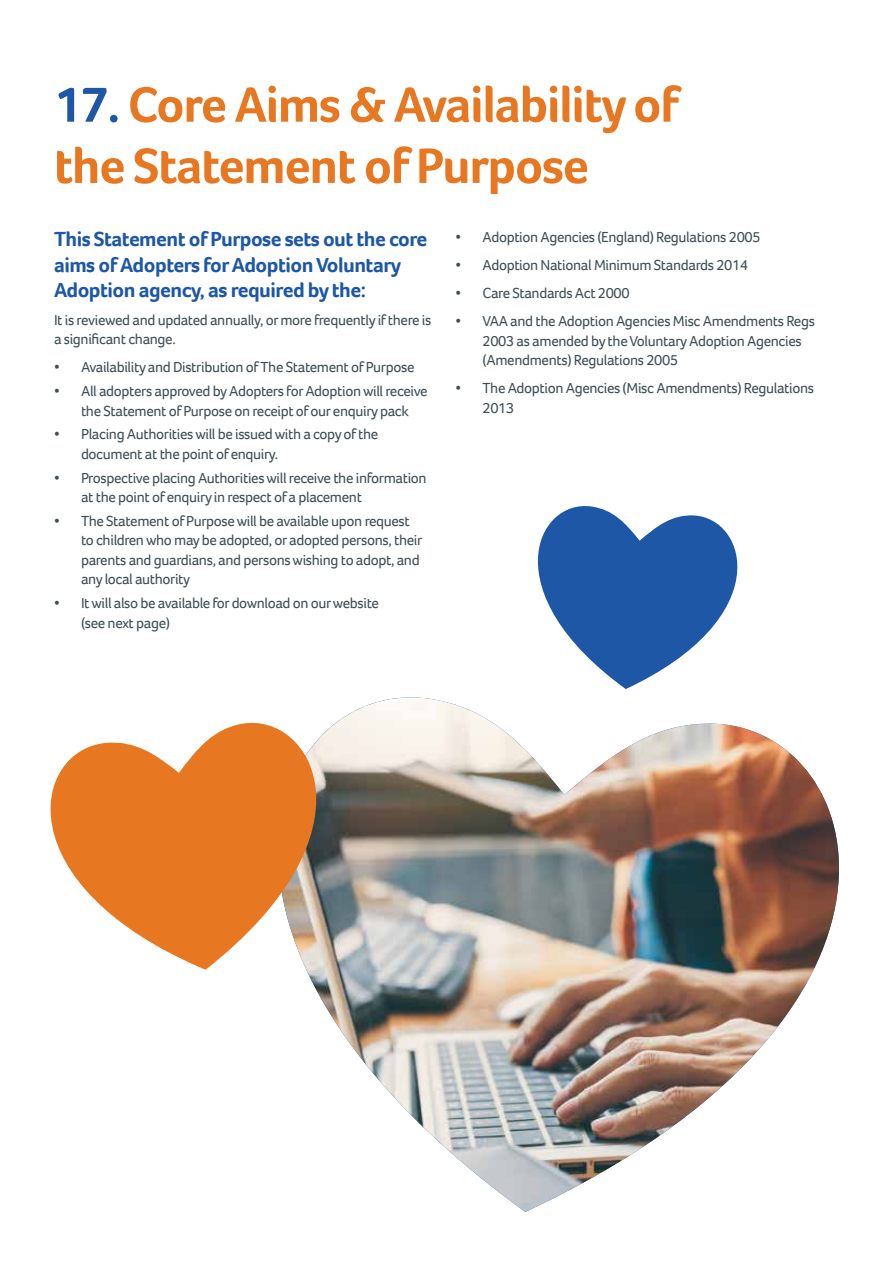
<style>
.page{position:relative;width:893px;height:1263px;background:#fff}
.page>*{position:absolute;margin:0;border:0;box-sizing:border-box;transform-origin:0 0}
.t1{font:700 51px/61.2px "Foco";letter-spacing:-.025em;color:#e87722}
.t2{font:700 21px/25.2px "Foco";letter-spacing:-.025em;color:#1d57a5}
.t3{font:15px/19.5px "Foco";letter-spacing:-.025em;color:#3f4e55}
.s1{color:#1d57a5}
</style>
<div class="page">
<img style="left:306px;top:697px;width:533px;height:515px">
<svg style="left:537px;top:506px;width:201px;height:183px;fill:#1d57a5"></svg>
<svg style="left:50px;top:711px;width:330px;height:259px;fill:#e87722"></svg>
<h1 class="t1" style="left:54px;top:73px;width:627px"><span class="s1">17.</span> Core Aims &amp; Availability of the Statement of Purpose</h1>
<h2 class="t2" style="left:54px;top:227px;width:375px">This Statement of Purpose sets out the core aims of Adopters for Adoption Voluntary<br>Adoption agency, as required by the:</h2>
<p class="t3" style="left:54px;top:310px;width:379px">It is reviewed and updated annually, or more frequently if there is a significant change.</p>
<p class="t3" style="left:54px;top:357px;width:362px">• Availability and Distribution of The Statement of Purpose</p>
<p class="t3" style="left:54px;top:381px;width:375px;text-align:center">• All adopters approved by Adopters for Adoption will receive the Statement of Purpose on receipt of our enquiry pack</p>
<p class="t3" style="left:81px;top:424px;width:299px;text-indent:-27px">• Placing Authorities will be issued with a copy of the document at the point of enquiry.</p>
<p class="t3" style="left:81px;top:468px;width:347px;text-indent:-27px">• Prospective placing Authorities will receive the information at the point of enquiry in respect of a placement</p>
<p class="t3" style="left:81px;top:511px;width:343px;text-indent:-27px">• The Statement of Purpose will be available upon request to children who may be adopted, or adopted persons, their parents and guardians, and persons wishing to adopt, and any local authority</p>
<p class="t3" style="left:81px;top:593px;width:299px;text-indent:-27px">• It will also be available for download on our website (see next page)</p>
<p class="t3" style="left:455px;top:227px;width:307px">• Adoption Agencies (England) Regulations 2005</p>
<p class="t3" style="left:455px;top:255px;width:294px">• Adoption National Minimum Standards 2014</p>
<p class="t3" style="left:455px;top:283px;width:176px">• Care Standards Act 2000</p>
<p class="t3" style="left:482px;top:311px;width:334px;text-indent:-27px">• VAA and the Adoption Agencies Misc Amendments Regs<br>2003 as amended by the Voluntary Adoption Agencies (Amendments) Regulations 2005</p>
<p class="t3" style="left:482px;top:378px;width:333px;text-indent:-27px">• The Adoption Agencies (Misc Amendments) Regulations<br>2013</p>
</div>
